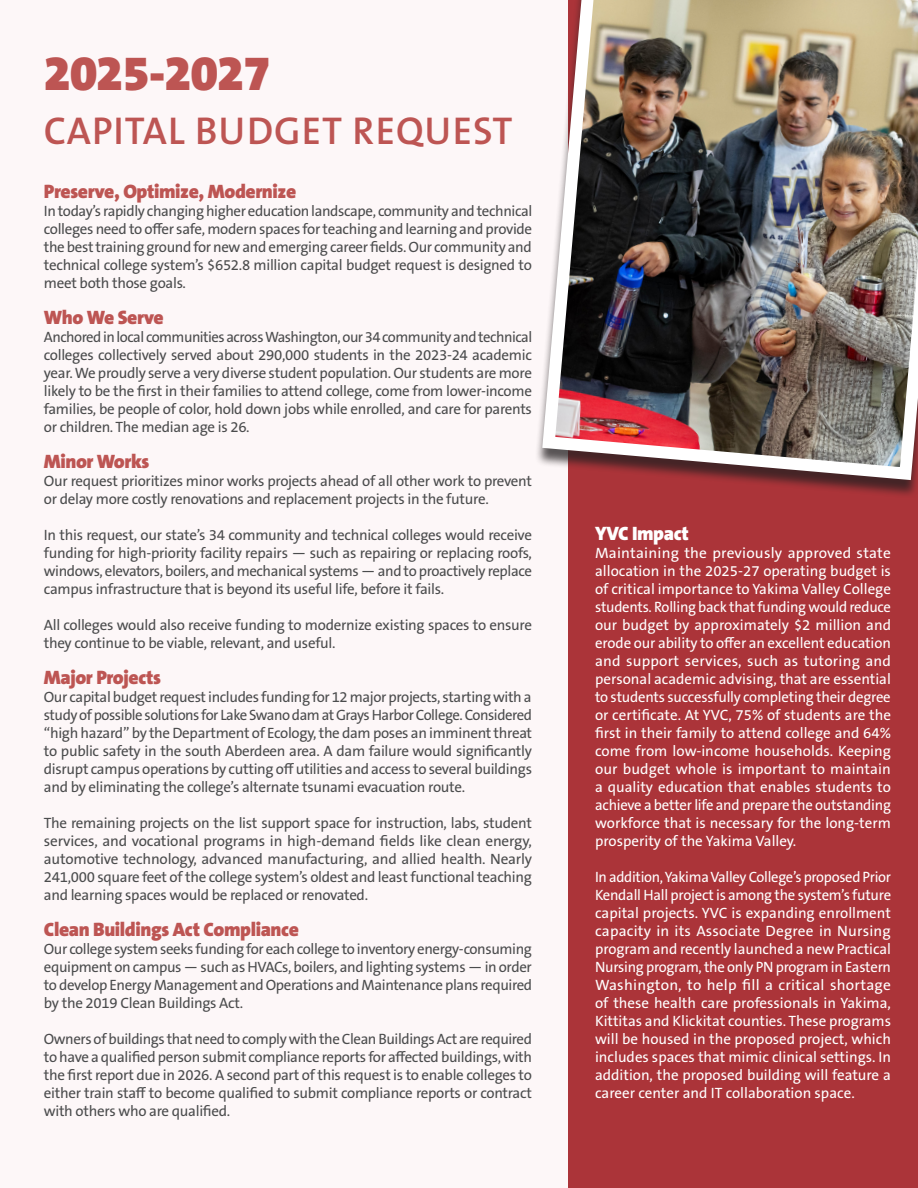
<style>
.page{position:relative;width:918px;height:1188px;background:#fff}
.page>*{position:absolute;margin:0;border:0;box-sizing:border-box;transform-origin:0 0}
.t1{font:900 49.5px "The Sans B W9";letter-spacing:-.02em;color:#bd5553}
.t2{font:600 39px "The Sans B W6";letter-spacing:.025em;color:#bd5553}
.t3{font:900 19.5px "The Sans B W9";letter-spacing:-.02em;color:#bd5553}
.t4{font:900 19.5px "The Sans B W9";letter-spacing:-.02em;color:#fff}
.t5{font:15px/18px "The Sans B W5 Plain";letter-spacing:-.02em;color:#4b4c4d;text-align:justify}
.t6{font:15px/18px "The Sans B W5 Plain";color:#fff;text-align:justify}
</style>
<div class="page">
<div style="left:1px;top:0;width:917px;height:1188px;background:#fdf7f8"></div>
<div style="left:568px;top:0;width:350px;height:1188px;background:#ab3439"></div>
<div style="left:535px;top:0;width:383px;height:498px;background:#231f20;opacity:.75"></div>
<img style="left:536px;top:0;width:382px;height:487px">
<h2 class="t1" style="left:44px;top:41px;width:228px">2025-2027</h2>
<h2 class="t2" style="left:44px;top:106px;width:470px">CAPITAL BUDGET REQUEST</h2>
<h3 class="t3" style="left:44px;top:179px;width:254px">Preserve, Optimize, Modernize</h3>
<p class="t5" style="left:44px;top:202px;width:490px">In today’s rapidly changing higher education landscape, community and technical colleges need to offer safe, modern spaces for teaching and learning and provide the best training ground for new and emerging career fields. Our community and technical college system’s $652.8 million capital budget request is designed to meet both those goals.</p>
<h3 class="t3" style="left:44px;top:305px;width:121px">Who We Serve</h3>
<p class="t5" style="left:44px;top:328px;width:490px">Anchored in local communities across Washington, our 34 community and technical colleges collectively served about 290,000 students in the 2023-24 academic year. We proudly serve a very diverse student population. Our students are more likely to be the first in their families to attend college, come from lower-income families, be people of color, hold down jobs while enrolled, and care for parents or children. The median age is 26.</p>
<h3 class="t3" style="left:44px;top:449px;width:107px">Minor Works</h3>
<p class="t5" style="left:44px;top:472px;width:490px">Our request prioritizes minor works projects ahead of all other work to prevent or delay more costly renovations and replacement projects in the future.</p>
<p class="t5" style="left:44px;top:526px;width:490px">In this request, our state’s 34 community and technical colleges would receive funding for high-priority facility repairs — such as repairing or replacing roofs, windows, elevators, boilers, and mechanical systems — and to proactively replace campus infrastructure that is beyond its useful life, before it fails.</p>
<p class="t5" style="left:44px;top:616px;width:490px">All colleges would also receive funding to modernize existing spaces to ensure they continue to be viable, relevant, and useful.</p>
<h3 class="t3" style="left:44px;top:665px;width:119px">Major Projects</h3>
<p class="t5" style="left:44px;top:688px;width:490px">Our capital budget request includes funding for 12 major projects, starting with a study of possible solutions for Lake Swano dam at Grays Harbor College. Considered “high hazard” by the Department of Ecology, the dam poses an imminent threat to public safety in the south Aberdeen area. A dam failure would significantly disrupt campus operations by cutting off utilities and access to several buildings and by eliminating the college’s alternate tsunami evacuation route.</p>
<p class="t5" style="left:44px;top:814px;width:490px">The remaining projects on the list support space for instruction, labs, student services, and vocational programs in high-demand fields like clean energy, automotive technology, advanced manufacturing, and allied health. Nearly 241,000 square feet of the college system’s oldest and least functional teaching and learning spaces would be replaced or renovated.</p>
<h3 class="t3" style="left:44px;top:917px;width:257px">Clean Buildings Act Compliance</h3>
<p class="t5" style="left:44px;top:940px;width:490px">Our college system seeks funding for each college to inventory energy-consuming equipment on campus — such as HVACs, boilers, and lighting systems — in order to develop Energy Management and Operations and Maintenance plans required by the 2019 Clean Buildings Act.</p>
<p class="t5" style="left:44px;top:1030px;width:490px">Owners of buildings that need to comply with the Clean Buildings Act are required to have a qualified person submit compliance reports for affected buildings, with the first report due in 2026. A second part of this request is to enable colleges to either train staff to become qualified to submit compliance reports or contract with others who are qualified.</p>
<h3 class="t4" style="left:595px;top:521px;width:95px">YVC Impact</h3>
<p class="t6" style="left:595px;top:544px;width:298px">Maintaining the previously approved state allocation in the 2025-27 operating budget is of critical importance to Yakima Valley College students. Rolling back that funding would reduce our budget by approximately $2 million and erode our ability to offer an excellent education and support services, such as tutoring and personal academic advising, that are essential to students successfully completing their degree or certificate. At YVC, 75% of students are the first in their family to attend college and 64% come from low-income households. Keeping our budget whole is important to maintain a quality education that enables students to achieve a better life and prepare the outstanding workforce that is necessary for the long-term prosperity of the Yakima Valley.</p>
<p class="t6" style="left:595px;top:868px;width:298px">In addition, Yakima Valley College’s proposed Prior Kendall Hall project is among the system’s future capital projects. YVC is expanding enrollment capacity in its Associate Degree in Nursing program and recently launched a new Practical Nursing program, the only PN program in Eastern Washington, to help fill a critical shortage of these health care professionals in Yakima, Kittitas and Klickitat counties. These programs will be housed in the proposed project, which includes spaces that mimic clinical settings. In addition, the proposed building will feature a career center and IT collaboration space.</p>
</div>
